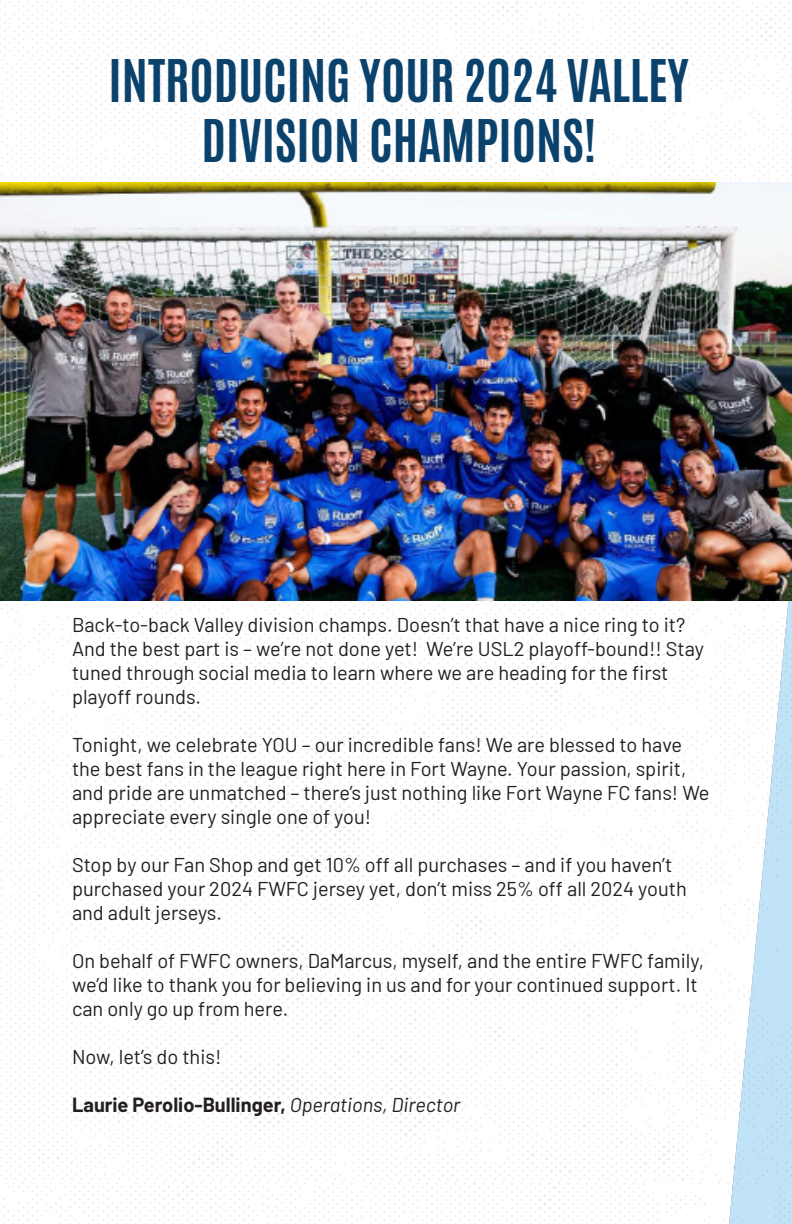
<style>
.page{position:relative;width:792px;height:1224px;background:#fff}
.page>*{position:absolute;margin:0;border:0;box-sizing:border-box;transform-origin:0 0}
.t1{font:50px/60px "Antonio";color:#0b426c;text-align:center}
.t2{font:20px/24px "Barlow";color:#231f20}
.t3{font:700 20px "Barlow";color:#231f20}
.s1{font-weight:400;font-style:italic}
</style>
<div class="page">
<img style="left:0;top:1px;width:792px;height:1223px">
<img style="left:0;top:182px;width:792px;height:418px">
<p class="t1" style="left:109px;top:52px;width:582px">INTRODUCING YOUR 2024 VALLEY<br>DIVISION CHAMPIONS!</p>
<p class="t2" style="left:72px;top:611px;width:634px">Back-to-back Valley division champs. Doesn’t that have a nice ring to it?<br>And the best part is – we’re not done yet! We’re USL2 playoff-bound!! Stay tuned through social media to learn where we are heading for the first playoff rounds.</p>
<p class="t2" style="left:72px;top:731px;width:639px">Tonight, we celebrate YOU – our incredible fans! We are blessed to have the best fans in the league right here in Fort Wayne. Your passion, spirit, and pride are unmatched – there’s just nothing like Fort Wayne FC fans! We appreciate every single one of you!</p>
<p class="t2" style="left:72px;top:851px;width:616px">Stop by our Fan Shop and get 10% off all purchases – and if you haven’t purchased your 2024 FWFC jersey yet, don’t miss 25% off all 2024 youth and adult jerseys.</p>
<p class="t2" style="left:72px;top:947px;width:634px">On behalf of FWFC owners, DaMarcus, myself, and the entire FWFC family, we’d like to thank you for believing in us and for your continued support. It can only go up from here.</p>
<p class="t2" style="left:72px;top:1043px;width:151px">Now, let’s do this!</p>
<p class="t3" style="left:72px;top:1090px;width:390px">Laurie Perolio-Bullinger, <span class="s1">Operations, Director</span></p>
</div>
